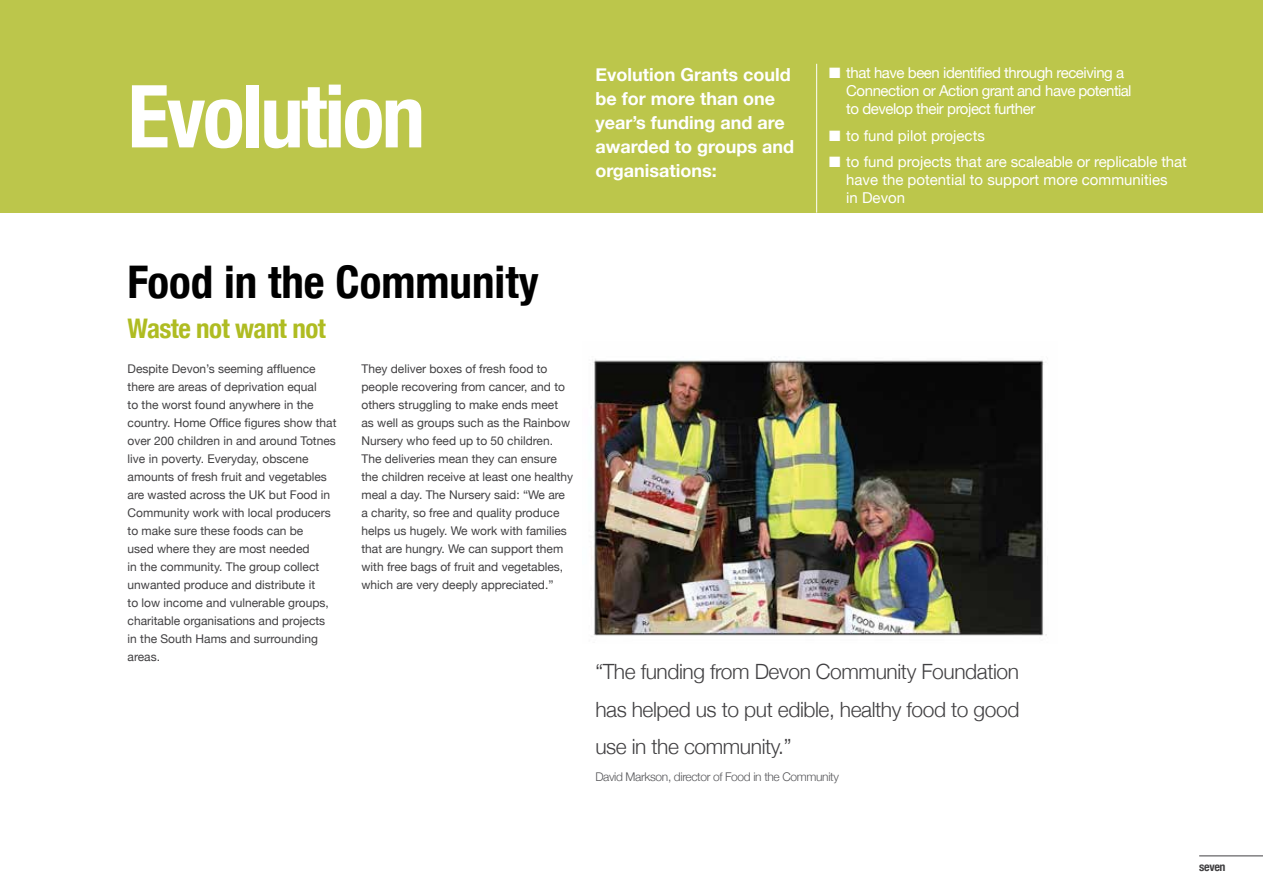
<style>
.page{position:relative;width:1263px;height:893px;background:#fff}
.page>*{position:absolute;margin:0;border:0;box-sizing:border-box;transform-origin:0 0}
.t1{font:700 condensed 87px "Helvetica Neue";letter-spacing:-.03em;color:#fff}
.t2{font:700 condensed 45px "Helvetica Neue";color:#000}
.t3{font:700 condensed 27px "Helvetica Neue";letter-spacing:-.02em;color:#afbc22}
.t4{font:300 21px/37.5px "Helvetica Neue";letter-spacing:-.02em;color:#414042;text-align:justify}
.t5{font:700 18px/24px "Helvetica Neue";color:#fff}
.t6{font:15px/18px "Helvetica Neue";color:#fff}
.t7{font:15px/18px "Helvetica Neue";letter-spacing:-.02em;color:#fff}
.t8{font:12px/18px "Helvetica Neue";color:#414042}
.t9{font:300 12px "Helvetica Neue";letter-spacing:-.03em;color:#565659}
.t10{font:700 condensed 12px "Helvetica Neue";letter-spacing:-.03em;color:#414042}
</style>
<div class="page">
<hr style="left:1199px;top:856px;width:64px;height:1px;background:#414042">
<div style="left:0;top:0;width:1263px;height:213px;background:#bcc64b"></div>
<hr style="left:816px;top:64px;width:1px;height:149px;background:#fff">
<img style="left:591px;top:358px;width:456px;height:278px">
<h1 class="t1" style="left:128px;top:44px;width:299px">Evolution</h1>
<h3 class="t5" style="left:595px;top:63px;width:200px">Evolution Grants could be for more than one year’s funding and are awarded to groups and organisations:</h3>
<p class="t7" style="left:846px;top:65px;width:287px;text-indent:-17px">■ that have been identified through receiving a<br>Connection or Action grant and have potential to develop their project further</p>
<p class="t6" style="left:829px;top:127px;width:157px">■ to fund pilot projects</p>
<p class="t6" style="left:846px;top:154px;width:342px;text-indent:-17px">■ to fund projects that are scaleable or replicable that have the potential to support more communities<br>in Devon</p>
<h2 class="t2" style="left:128px;top:245px;width:413px">Food in the Community</h2>
<h3 class="t3" style="left:128px;top:306px;width:200px">Waste not want not</h3>
<p class="t8" style="left:128px;top:360px;width:210px">Despite Devon’s seeming affluence there are areas of deprivation equal<br>to the worst found anywhere in the country. Home Office figures show that over 200 children in and around Totnes live in poverty. Everyday, obscene amounts of fresh fruit and vegetables are wasted across the UK but Food in Community work with local producers to make sure these foods can be<br>used where they are most needed<br>in the community. The group collect unwanted produce and distribute it<br>to low income and vulnerable groups, charitable organisations and projects in the South Hams and surrounding areas.</p>
<p class="t8" style="left:361px;top:360px;width:213px">They deliver boxes of fresh food to people recovering from cancer, and to others struggling to make ends meet as well as groups such as the Rainbow Nursery who feed up to 50 children.<br>The deliveries mean they can ensure the children receive at least one healthy meal a day. The Nursery said: “We are a charity, so free and quality produce helps us hugely. We work with families that are hungry. We can support them with free bags of fruit and vegetables, which are very deeply appreciated.”</p>
<h3 class="t4" style="left:595px;top:652px;width:426px">“The funding from Devon Community Foundation has helped us to put edible, healthy food to good use in the community.”</h3>
<p class="t9" style="left:595px;top:767px;width:245px">David Markson, director of Food in the Community</p>
<p class="t10" style="left:1199px;top:856px;width:28px">seven</p>
</div>
